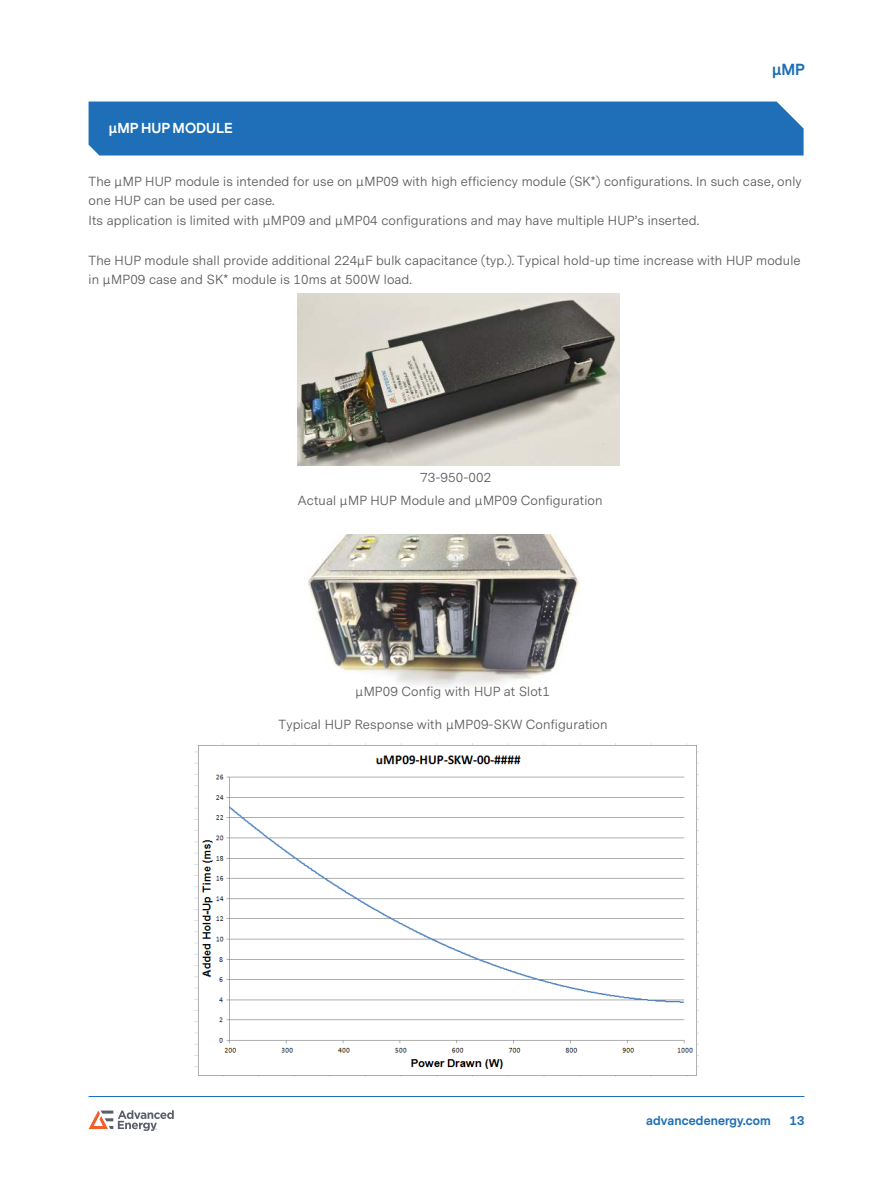
<style>
.page{position:relative;width:893px;height:1188px;background:#fff}
.page>*{position:absolute;margin:0;border:0;box-sizing:border-box;transform-origin:0 0}
.t1{font:700 15px "Messina Sans";color:#1e6fb7}
.t2{font:700 13.5px "Messina Sans";color:#fff}
.t3{font:13.2px/19.8px "Messina Sans";letter-spacing:.01em;color:#5b5b5e}
.t4{font:700 12px "Messina Sans";letter-spacing:.01em;color:#1e6fb7}
</style>
<div class="page">
<hr style="left:89px;top:1096px;width:715px;height:1px;background:#1e6fb7">
<svg style="left:89px;top:1110px;width:85px;height:21px"></svg>
<div style="left:89px;top:102px;width:715px;height:54px;background:#1e6fb7"></div>
<img style="left:297px;top:293px;width:322px;height:173px">
<img style="left:308px;top:535px;width:271px;height:152px">
<img style="left:194px;top:744px;width:505px;height:333px">
<p class="t1" style="left:772px;top:64px;width:34px">µMP</p>
<p class="t2" style="left:109px;top:121px;width:125px">µMP HUP MODULE</p>
<p class="t3" style="left:89px;top:172px;width:715px">The μMP HUP module is intended for use on μMP09 with high efficiency module (SK*) configurations. In such case, only one HUP can be used per case.<br>Its application is limited with μMP09 and μMP04 configurations and may have multiple HUP’s inserted.</p>
<p class="t3" style="left:89px;top:251px;width:713px">The HUP module shall provide additional 224μF bulk capacitance (typ.). Typical hold-up time increase with HUP module in μMP09 case and SK* module is 10ms at 500W load.</p>
<p class="t3" style="left:420px;top:468px;width:73px">73-950-002</p>
<p class="t3" style="left:298px;top:491px;width:306px">Actual μMP HUP Module and μMP09 Configuration</p>
<p class="t3" style="left:355px;top:682px;width:196px">μMP09 Config with HUP at Slot1</p>
<p class="t3" style="left:279px;top:715px;width:331px">Typical HUP Response with μMP09-SKW Configuration</p>
<p class="t4" style="left:646px;top:1115px;width:126px">advancedenergy.com</p>
<p class="t4" style="left:790px;top:1115px;width:16px">13</p>
</div>
